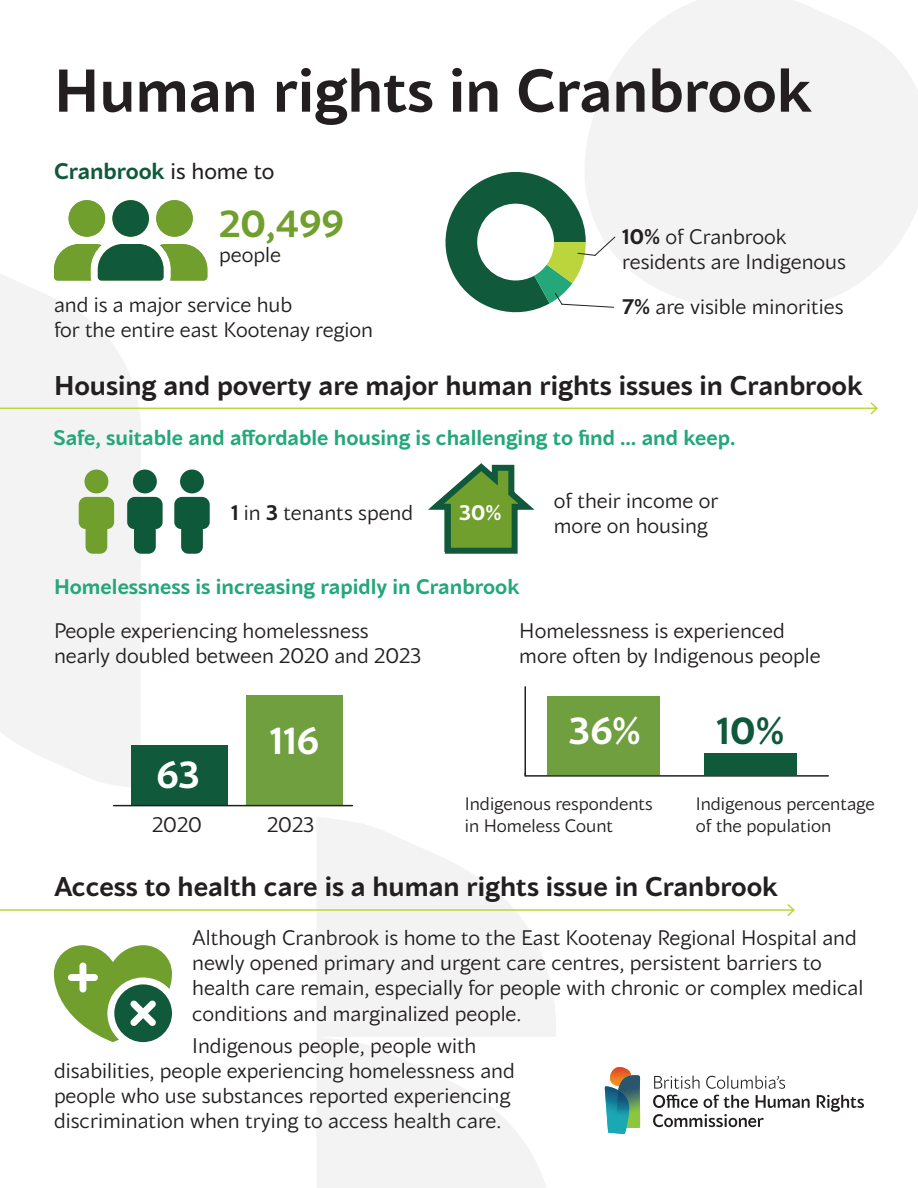
<style>
.page{position:relative;width:918px;height:1188px;background:#fff}
.page>*{position:absolute;margin:0;border:0;box-sizing:border-box;transform-origin:0 0}
.t1{font:700 60px "Blacker Sans Pro";color:#231f20}
.t2{font:700 37.5px "Blacker Sans Pro";color:#fff}
.t3{font:700 37.5px "Blacker Sans Pro";color:#719f2e}
.t4{font:700 37.5px "Blacker Sans Pro";color:#0f593b}
.t5{font:700 27px "Blacker Sans Pro";color:#231f20}
.t6{font:700 22.5px "Blacker Sans Pro";color:#10593b}
.t7{font:21px/25.2px "Blacker Sans Pro";color:#231f20}
.t8{font:700 21px "Blacker Sans Pro";color:#24a779}
.t9{font:700 21px "Blacker Sans Pro";color:#fff}
.t10{font:18px/21.6px "Blacker Sans Pro";color:#231f20}
.s1{font-weight:400;color:#231f20}
.s2{font-weight:700}
</style>
<div class="page">
<svg style="left:317px;top:817px;width:239px;height:371px;fill:#f3f3f3"></svg>
<svg style="left:585px;top:0;width:333px;height:310px;fill:#f3f3f3"></svg>
<svg style="left:0;top:274px;width:141px;height:513px;fill:#f3f3f3"></svg>
<svg style="left:428px;top:463px;width:107px;height:91px"></svg>
<svg style="left:54px;top:945px;width:118px;height:97px"></svg>
<svg style="left:54px;top:244px;width:153px;height:37px"></svg>
<div style="left:69px;top:200px;width:36px;height:37px;background:#719f2e;border-radius:50%"></div>
<div style="left:156px;top:200px;width:37px;height:37px;background:#719f2e;border-radius:50%"></div>
<div style="left:112px;top:200px;width:37px;height:37px;background:#10593b;border-radius:50%"></div>
<hr style="left:0;top:408px;width:877px;height:1px;background:#bdd63c">
<svg style="left:869px;top:402px;width:9px;height:13px"></svg>
<hr style="left:0;top:909px;width:794px;height:2px;background:#bcd53d">
<svg style="left:786px;top:904px;width:9px;height:12px"></svg>
<svg style="left:653px;top:1076px;width:211px;height:51px"></svg>
<svg style="left:610px;top:1067px;width:30px;height:62px"></svg>
<img style="left:618px;top:1080px;width:22px;height:48px">
<img style="left:605px;top:1086px;width:21px;height:48px">
<img style="left:616px;top:1090px;width:13px;height:38px">
<svg style="left:445px;top:162px;width:171px;height:151px"></svg>
<div style="left:247px;top:695px;width:96px;height:111px;background:#709f40"></div>
<div style="left:131px;top:745px;width:96px;height:60px;background:#10593b"></div>
<hr style="left:114px;top:805px;width:238px;height:1px;background:#231f20">
<svg style="left:79px;top:497px;width:35px;height:57px"></svg>
<div style="left:84px;top:470px;width:24px;height:23px;background:#719f2e;border-radius:50%"></div>
<svg style="left:127px;top:497px;width:36px;height:57px"></svg>
<div style="left:133px;top:470px;width:24px;height:23px;background:#0f593b;border-radius:50%"></div>
<svg style="left:174px;top:497px;width:36px;height:57px"></svg>
<div style="left:180px;top:470px;width:24px;height:23px;background:#0f593b;border-radius:50%"></div>
<div style="left:705px;top:753px;width:92px;height:22px;background:#10593b"></div>
<div style="left:548px;top:696px;width:112px;height:79px;background:#709f40"></div>
<hr style="left:525px;top:775px;width:303px;height:2px;background:#231f20">
<hr style="left:525px;top:687px;width:1px;height:89px;background:#231f20">
<h1 class="t1" style="left:54px;top:51px;width:760px">Human rights in Cranbrook</h1>
<p class="t6" style="left:54px;top:156px;width:222px">Cranbrook <span class="s1">is home to</span></p>
<h2 class="t3" style="left:219px;top:199px;width:126px">20,499</h2>
<p class="t7" style="left:219px;top:242px;width:63px">people</p>
<p class="t7" style="left:54px;top:292px;width:321px">and is a major service hub<br>for the entire east Kootenay region</p>
<p class="t7" style="left:622px;top:223px;width:225px"><span class="s2">10%</span> of Cranbrook residents are Indigenous</p>
<p class="t7" style="left:622px;top:294px;width:223px"><span class="s2">7%</span> are visible minorities</p>
<p class="t5" style="left:54px;top:367px;width:811px">Housing and poverty are major human rights issues in Cranbrook</p>
<p class="t8" style="left:54px;top:424px;width:683px">Safe, suitable and affordable housing is challenging to find … and keep.</p>
<p class="t7" style="left:231px;top:500px;width:184px"><span class="s2">1</span> in <span class="s2">3</span> tenants spend</p>
<p class="t9" style="left:459px;top:499px;width:44px">30%</p>
<p class="t8" style="left:54px;top:573px;width:467px">Homelessness is increasing rapidly in Cranbrook</p>
<p class="t7" style="left:554px;top:488px;width:166px">of their income or more on housing</p>
<p class="t7" style="left:54px;top:618px;width:369px">People experiencing homelessness nearly doubled between 2020 and 2023</p>
<p class="t7" style="left:519px;top:618px;width:303px">Homelessness is experienced more often by Indigenous people</p>
<h2 class="t2" style="left:270px;top:716px;width:51px">116</h2>
<h2 class="t2" style="left:157px;top:751px;width:45px">63</h2>
<p class="t7" style="left:152px;top:812px;width:51px">2020</p>
<p class="t7" style="left:267px;top:812px;width:49px">2023</p>
<h2 class="t2" style="left:569px;top:706px;width:74px">36%</h2>
<h2 class="t4" style="left:717px;top:706px;width:69px">10%</h2>
<p class="t10" style="left:465px;top:793px;width:190px">Indigenous respondents in Homeless Count</p>
<p class="t10" style="left:696px;top:793px;width:181px">Indigenous percentage of the population</p>
<p class="t5" style="left:54px;top:869px;width:726px">Access to health care is a human rights issue in Cranbrook</p>
<p class="t7" style="left:192px;top:925px;width:673px">Although Cranbrook is home to the East Kootenay Regional Hospital and newly opened primary and urgent care centres, persistent barriers to health care remain, especially for people with chronic or complex medical conditions and marginalized people.</p>
<p class="t7" style="left:54px;top:1032px;width:462px;text-indent:138px">Indigenous people, people with disabilities, people experiencing homelessness and people who use substances reported experiencing discrimination when trying to access health care.</p>
</div>
